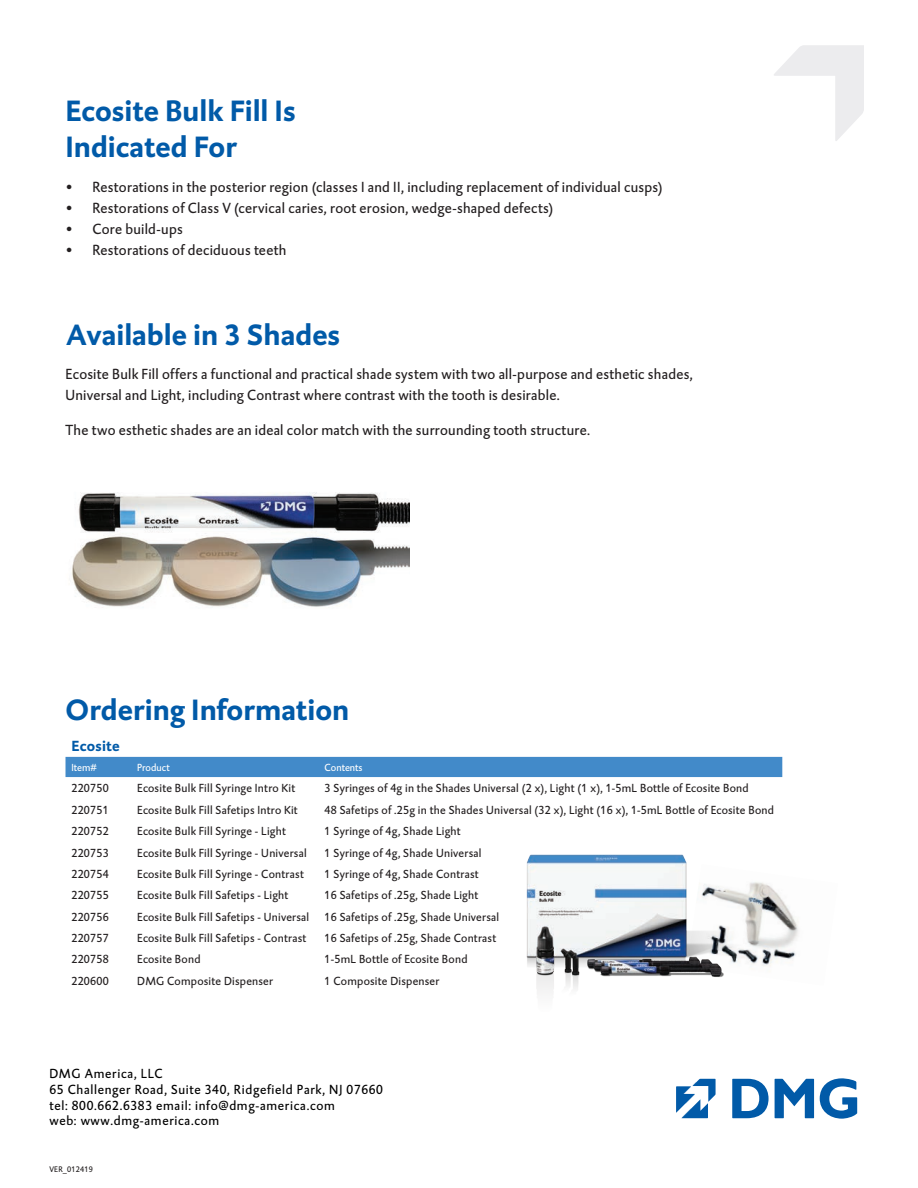
<style>
.page{position:relative;width:918px;height:1188px;background:#fff}
.page>*{position:absolute;margin:0;border:0;box-sizing:border-box;transform-origin:0 0}
.t1{font:700 30px/36px "DTL Caspari";color:#015aa8}
.t2{font:15px/21px "DTL Caspari";letter-spacing:.015em;color:#231f20}
.t3{font:700 15px "DTL Caspari";letter-spacing:.015em;color:#015aa8}
.t4{font:13.5px "DTL Caspari";letter-spacing:.05em;color:#000}
.t5{font:12px "DTL Caspari";letter-spacing:.02em;color:#231f20}
.t6{font:10.5px "DTL Caspari";color:#fff}
.t7{font:8.25px "DTL Caspari";letter-spacing:.02em;color:#231f20}
</style>
<div class="page">
<svg style="left:820px;top:1078px;width:37px;height:41px"></svg>
<svg style="left:732px;top:1079px;width:37px;height:39px"></svg>
<svg style="left:775px;top:1079px;width:39px;height:39px"></svg>
<svg style="left:676px;top:1079px;width:40px;height:40px"></svg>
<svg style="left:774px;top:45px;width:90px;height:96px"></svg>
<img style="left:72px;top:492px;width:338px;height:115px">
<div style="left:66px;top:757px;width:716px;height:20px;background:#428ac9"></div>
<img style="left:780px;top:897px;width:19px;height:62px">
<img style="left:526px;top:854px;width:254px;height:140px">
<p class="t1" style="left:66px;top:92px;width:232px">Ecosite Bulk Fill Is<br>Indicated For</p>
<p class="t2" style="left:66px;top:176px;width:599px">• Restorations in the posterior region (classes I and II, including replacement of individual cusps)</p>
<p class="t2" style="left:66px;top:197px;width:489px">• Restorations of Class V (cervical caries, root erosion, wedge-shaped defects)</p>
<p class="t2" style="left:66px;top:218px;width:119px">• Core build-ups</p>
<p class="t2" style="left:66px;top:239px;width:222px">• Restorations of deciduous teeth</p>
<p class="t1" style="left:66px;top:316px;width:276px">Available in 3 Shades</p>
<p class="t2" style="left:66px;top:363px;width:629px">Ecosite Bulk Fill offers a functional and practical shade system with two all-purpose and esthetic shades,<br>Universal and Light, including Contrast where contrast with the tooth is desirable.</p>
<p class="t2" style="left:66px;top:419px;width:526px">The two esthetic shades are an ideal color match with the surrounding tooth structure.</p>
<p class="t1" style="left:66px;top:691px;width:285px">Ordering Information</p>
<p class="t3" style="left:72px;top:736px;width:50px">Ecosite</p>
<p class="t6" style="left:72px;top:761px;width:27px">Item#</p>
<p class="t6" style="left:137px;top:761px;width:34px">Product</p>
<p class="t6" style="left:325px;top:761px;width:39px">Contents</p>
<p class="t5" style="left:72px;top:781px;width:39px">220750</p>
<p class="t5" style="left:137px;top:781px;width:160px">Ecosite Bulk Fill Syringe Intro Kit</p>
<p class="t5" style="left:325px;top:781px;width:426px">3 Syringes of 4g in the Shades Universal (2 x), Light (1 x), 1-5mL Bottle of Ecosite Bond</p>
<p class="t5" style="left:72px;top:802px;width:39px">220751</p>
<p class="t5" style="left:137px;top:802px;width:162px">Ecosite Bulk Fill Safetips Intro Kit</p>
<p class="t5" style="left:325px;top:802px;width:451px">48 Safetips of .25g in the Shades Universal (32 x), Light (16 x), 1-5mL Bottle of Ecosite Bond</p>
<p class="t5" style="left:72px;top:824px;width:39px">220752</p>
<p class="t5" style="left:137px;top:824px;width:150px">Ecosite Bulk Fill Syringe - Light</p>
<p class="t5" style="left:325px;top:824px;width:138px">1 Syringe of 4g, Shade Light</p>
<p class="t5" style="left:72px;top:845px;width:39px">220753</p>
<p class="t5" style="left:137px;top:845px;width:171px">Ecosite Bulk Fill Syringe - Universal</p>
<p class="t5" style="left:325px;top:845px;width:158px">1 Syringe of 4g, Shade Universal</p>
<p class="t5" style="left:72px;top:866px;width:39px">220754</p>
<p class="t5" style="left:137px;top:866px;width:168px">Ecosite Bulk Fill Syringe - Contrast</p>
<p class="t5" style="left:325px;top:866px;width:156px">1 Syringe of 4g, Shade Contrast</p>
<p class="t5" style="left:72px;top:888px;width:39px">220755</p>
<p class="t5" style="left:137px;top:888px;width:153px">Ecosite Bulk Fill Safetips - Light</p>
<p class="t5" style="left:325px;top:888px;width:155px">16 Safetips of .25g, Shade Light</p>
<p class="t5" style="left:72px;top:909px;width:39px">220756</p>
<p class="t5" style="left:137px;top:909px;width:173px">Ecosite Bulk Fill Safetips - Universal</p>
<p class="t5" style="left:325px;top:909px;width:176px">16 Safetips of .25g, Shade Universal</p>
<p class="t5" style="left:72px;top:930px;width:39px">220757</p>
<p class="t5" style="left:137px;top:930px;width:171px">Ecosite Bulk Fill Safetips - Contrast</p>
<p class="t5" style="left:325px;top:930px;width:173px">16 Safetips of .25g, Shade Contrast</p>
<p class="t5" style="left:72px;top:952px;width:39px">220758</p>
<p class="t5" style="left:137px;top:952px;width:65px">Ecosite Bond</p>
<p class="t5" style="left:325px;top:952px;width:145px">1-5mL Bottle of Ecosite Bond</p>
<p class="t5" style="left:72px;top:973px;width:39px">220600</p>
<p class="t5" style="left:137px;top:973px;width:137px">DMG Composite Dispenser</p>
<p class="t5" style="left:325px;top:973px;width:116px">1 Composite Dispenser</p>
<p class="t4" style="left:49px;top:1065px;width:115px">DMG America, LLC</p>
<p class="t4" style="left:49px;top:1081px;width:335px">65 Challenger Road, Suite 340, Ridgefield Park, NJ 07660</p>
<p class="t4" style="left:49px;top:1096px;width:287px">tel: 800.662.6383 email: info@dmg-america.com</p>
<p class="t4" style="left:49px;top:1112px;width:171px">web: www.dmg-america.com</p>
<p class="t7" style="left:49px;top:1164px;width:45px">VER_012419</p>
</div>
